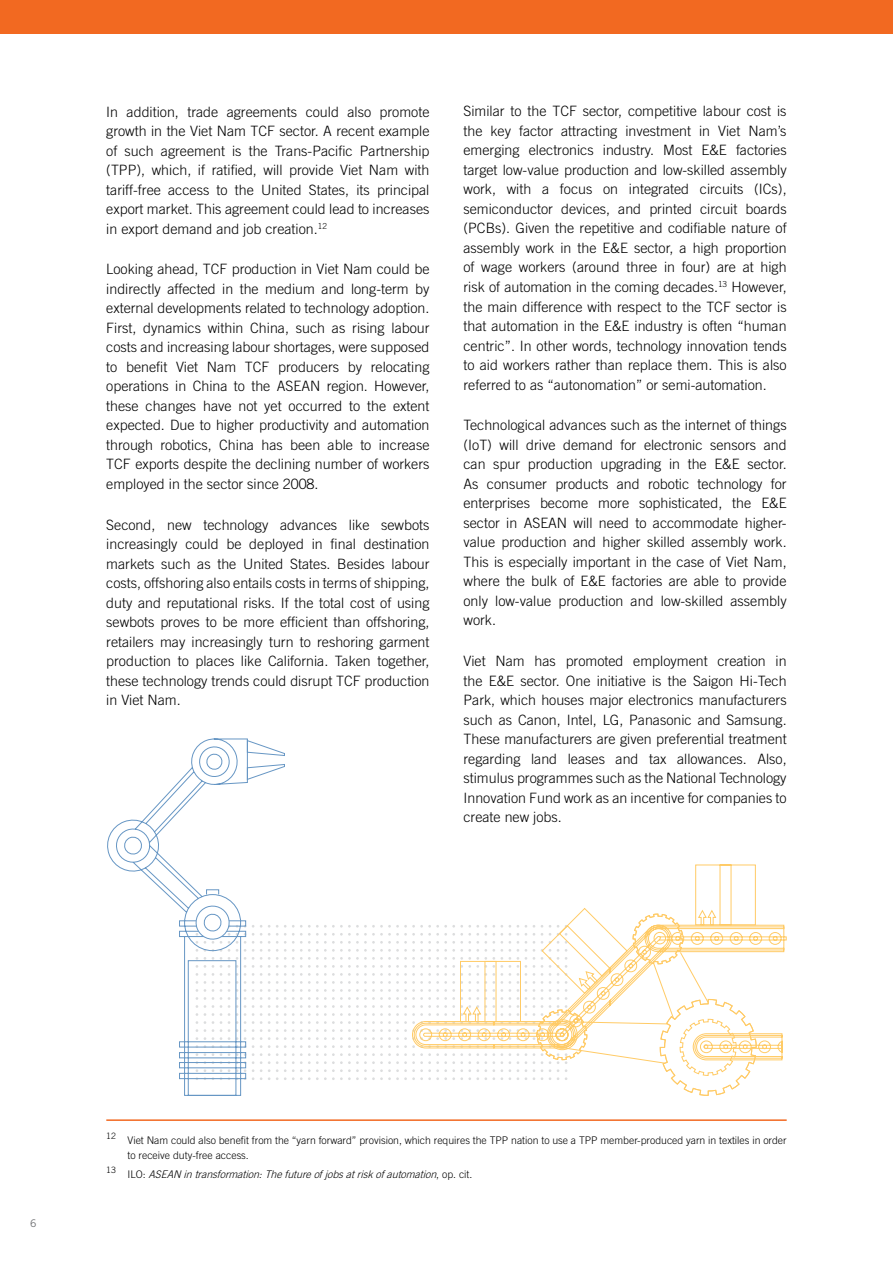
<style>
.page{position:relative;width:893px;height:1263px;background:#fff}
.page>*{position:absolute;margin:0;border:0;box-sizing:border-box;transform-origin:0 0}
.t1{font:300 14.25px/19.5px "Trade Gothic LT Std";color:#000;text-align:justify}
.t2{font:300 10.5px/15px "Trade Gothic LT Std";color:#000}
.t3{font:italic 300 10.5px "Trade Gothic LT Std";color:#000}
.t4{font:10.5px "Trade Gothic LT Std";color:#6d6e71}
.t5{font:300 8.7px "Trade Gothic LT Std";color:#000}
.s1{font-style:normal}
</style>
<div class="page">
<div style="left:0;top:0;width:893px;height:34px;background:#f26921"></div>
<hr style="left:106px;top:1119px;width:681px;height:2px;background:#f26921">
<svg style="left:285px;top:925px;width:122px;height:155px"></svg>
<svg style="left:412px;top:924px;width:375px;height:156px"></svg>
<svg style="left:536px;top:864px;width:247px;height:232px"></svg>
<svg style="left:107px;top:738px;width:178px;height:358px"></svg>
<svg style="left:194px;top:904px;width:37px;height:37px"></svg>
<p class="t1" style="left:106px;top:102px;width:325px">In addition, trade agreements could also promote growth in the Viet Nam TCF sector. A recent example of such agreement is the Trans-Pacific Partnership (TPP), which, if ratified, will provide Viet Nam with tariff-free access to the United States, its principal export market. This agreement could lead to increases in export demand and job creation.<sup>12</sup></p>
<p class="t1" style="left:106px;top:259px;width:325px">Looking ahead, TCF production in Viet Nam could be indirectly affected in the medium and long-term by external developments related to technology adoption.<br>First, dynamics within China, such as rising labour costs and increasing labour shortages, were supposed to benefit Viet Nam TCF producers by relocating operations in China to the ASEAN region. However, these changes have not yet occurred to the extent expected. Due to higher productivity and automation through robotics, China has been able to increase TCF exports despite the declining number of workers employed in the sector since 2008.</p>
<p class="t1" style="left:106px;top:515px;width:325px">Second, new technology advances like sewbots increasingly could be deployed in final destination markets such as the United States. Besides labour costs, offshoring also entails costs in terms of shipping, duty and reputational risks. If the total cost of using sewbots proves to be more efficient than offshoring, retailers may increasingly turn to reshoring garment production to places like California. Taken together, these technology trends could disrupt TCF production in Viet Nam.</p>
<p class="t1" style="left:463px;top:101px;width:325px">Similar to the TCF sector, competitive labour cost is the key factor attracting investment in Viet Nam’s emerging electronics industry. Most E&amp;E factories target low-value production and low-skilled assembly work, with a focus on integrated circuits (ICs), semiconductor devices, and printed circuit boards (PCBs). Given the repetitive and codifiable nature of assembly work in the E&amp;E sector, a high proportion of wage workers (around three in four) are at high risk of automation in the coming decades.<sup>13</sup> However, the main difference with respect to the TCF sector is that automation in the E&amp;E industry is often “human centric”. In other words, technology innovation tends to aid workers rather than replace them. This is also referred to as “autonomation” or semi-automation.</p>
<p class="t1" style="left:463px;top:415px;width:325px">Technological advances such as the internet of things (IoT) will drive demand for electronic sensors and can spur production upgrading in the E&amp;E sector.<br>As consumer products and robotic technology for enterprises become more sophisticated, the E&amp;E sector in ASEAN will need to accommodate higher&shy;value production and higher skilled assembly work.<br>This is especially important in the case of Viet Nam, where the bulk of E&amp;E factories are able to provide only low-value production and low-skilled assembly work.</p>
<p class="t1" style="left:463px;top:651px;width:325px">Viet Nam has promoted employment creation in the E&amp;E sector. One initiative is the Saigon Hi-Tech Park, which houses major electronics manufacturers such as Canon, Intel, LG, Panasonic and Samsung.<br>These manufacturers are given preferential treatment regarding land leases and tax allowances. Also, stimulus programmes such as the National Technology Innovation Fund work as an incentive for companies to create new jobs.</p>
<p class="t4" style="left:30px;top:1217px;width:8px">6</p>
<p class="t5" style="left:106px;top:1130px;width:11px">12</p>
<p class="t5" style="left:106px;top:1165px;width:11px">13</p>
<p class="t2" style="left:128px;top:1132px;width:661px">Viet Nam could also benefit from the “yarn forward” provision, which requires the TPP nation to use a TPP member-produced yarn in textiles in order to receive duty-free access.</p>
<p class="t3" style="left:128px;top:1168px;width:346px"><span class="s1">I L O :</span> ASEAN intransformation:Thefutureofjobsatriskofautomation<span class="s1">, o p . c i t .</span></p>
</div>
